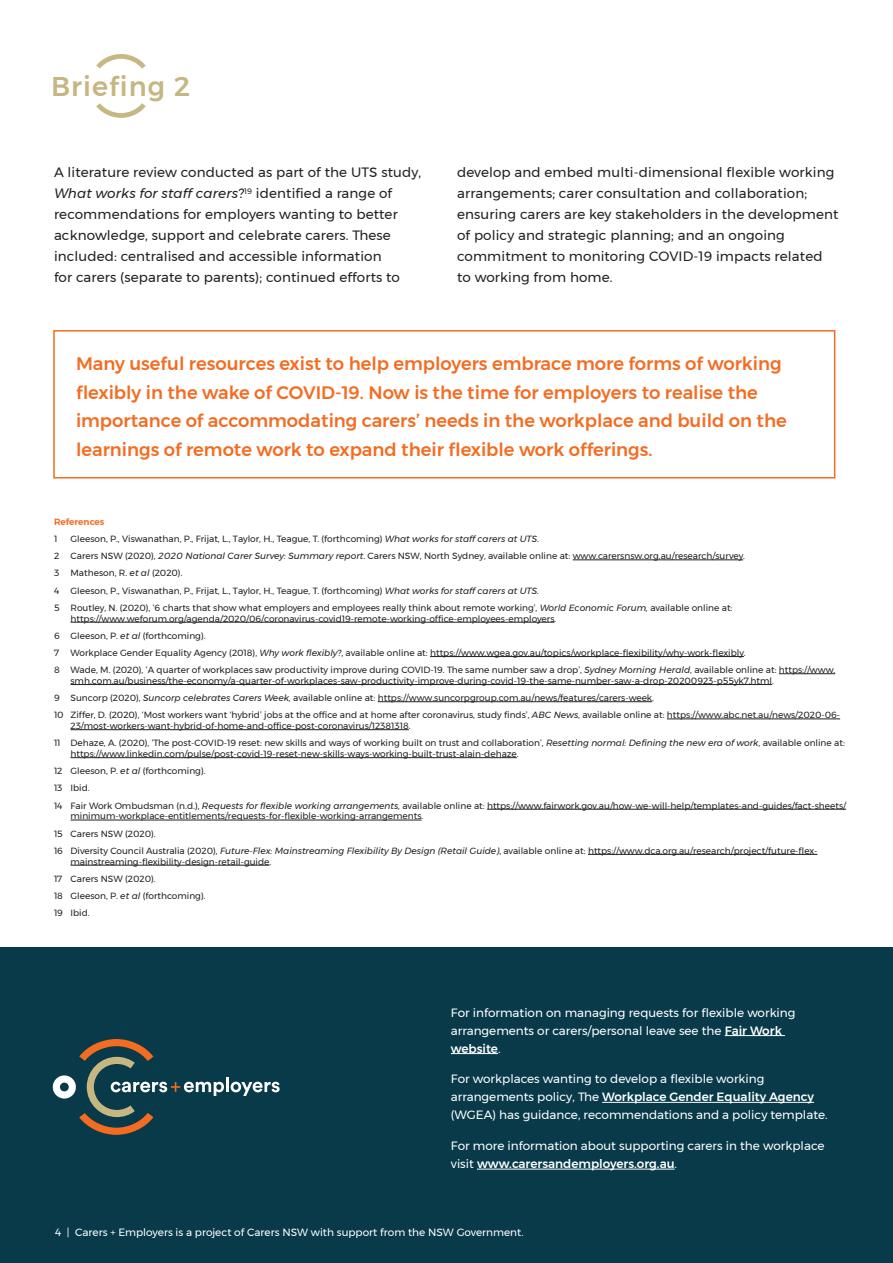
<style>
.page{position:relative;width:893px;height:1263px;background:#fff}
.page>*{position:absolute;margin:0;border:0;box-sizing:border-box;transform-origin:0 0}
.t1{font:500 27px "Montserrat";letter-spacing:.04em;color:#c6b681}
.t2{font:500 18px/28.5px "Montserrat";color:#f36c21}
.t3{font:13.5px/21px "Montserrat";letter-spacing:.01em;color:#231f20}
.t4{font:12px/18px "Montserrat";color:#fff}
.t5{font:10.5px "Montserrat";color:#fff}
.t6{font:9px/10.8px "Montserrat";color:#231f20}
.t7{font:600 9px "Montserrat";color:#f36c21}
.s1{font-style:italic}
.s2{font-weight:500}
</style>
<div class="page">
<div style="left:0;top:947px;width:893px;height:316px;background:#083a49"></div>
<hr style="left:725px;top:1035px;width:60px;height:1px;background:#fff">
<hr style="left:451px;top:1053px;width:47px;height:1px;background:#fff">
<hr style="left:602px;top:1102px;width:212px;height:1px;background:#fff">
<hr style="left:477px;top:1169px;width:198px;height:1px;background:#fff">
<hr style="left:573px;top:560px;width:170px;height:1px;background:#231f20">
<hr style="left:70px;top:622px;width:484px;height:1px;background:#231f20">
<hr style="left:430px;top:656px;width:314px;height:1px;background:#231f20">
<hr style="left:779px;top:673px;width:56px;height:1px;background:#231f20">
<hr style="left:70px;top:684px;width:702px;height:1px;background:#231f20">
<hr style="left:378px;top:701px;width:274px;height:1px;background:#231f20">
<hr style="left:667px;top:719px;width:173px;height:1px;background:#231f20">
<hr style="left:70px;top:729px;width:339px;height:1px;background:#231f20">
<hr style="left:70px;top:757px;width:447px;height:1px;background:#231f20">
<hr style="left:487px;top:809px;width:359px;height:1px;background:#231f20">
<hr style="left:70px;top:820px;width:352px;height:1px;background:#231f20">
<hr style="left:588px;top:854px;width:229px;height:1px;background:#231f20">
<hr style="left:70px;top:865px;width:200px;height:1px;background:#231f20">
<hr style="left:226px;top:1077px;width:3px;height:15px;background:#fff">
<svg style="left:231px;top:1082px;width:49px;height:14px"></svg>
<svg style="left:52px;top:1039px;width:172px;height:96px"></svg>
<svg style="left:96px;top:103px;width:50px;height:15px"></svg>
<svg style="left:96px;top:54px;width:50px;height:15px"></svg>
<div style="left:53px;top:330px;width:782px;height:148px;border:2px solid #f36c21"></div>
<p class="t1" style="left:51px;top:65px;width:140px">Briefing 2</p>
<p class="t3" style="left:54px;top:162px;width:369px">A literature review conducted as part of the UTS study, <span class="s1">What works for staff carers?</span><sup>19</sup> identified a range of recommendations for employers wanting to better acknowledge, support and celebrate carers. These included: centralised and accessible information<br>for carers (separate to parents); continued efforts to</p>
<p class="t3" style="left:457px;top:162px;width:383px">develop and embed multi-dimensional flexible working arrangements; carer consultation and collaboration; ensuring carers are key stakeholders in the development of policy and strategic planning; and an ongoing commitment to monitoring COVID-19 impacts related to working from home.</p>
<p class="t2" style="left:76px;top:349px;width:712px">Many useful resources exist to help employers embrace more forms of working flexibly in the wake of COVID-19. Now is the time for employers to realise the importance of accommodating carers’ needs in the workplace and build on the learnings of remote work to expand their flexible work offerings.</p>
<p class="t7" style="left:54px;top:514px;width:52px">References</p>
<p class="t6" style="left:54px;top:533px;width:5px">1</p>
<p class="t6" style="left:70px;top:533px;width:470px">Gleeson, P., Viswanathan, P., Frijat, L., Taylor, H., Teague, T. (forthcoming) <span class="s1">What works for staff carers at UTS</span>.</p>
<p class="t6" style="left:54px;top:550px;width:7px">2</p>
<p class="t6" style="left:70px;top:550px;width:676px">Carers NSW (2020), <span class="s1">2020 National Carer Survey: Summary report</span>. Carers NSW, North Sydney, available online at: www.carersnsw.org.au/research/survey.</p>
<p class="t6" style="left:54px;top:568px;width:130px">3 Matheson, R. <span class="s1">et al</span> (2020).</p>
<p class="t6" style="left:54px;top:585px;width:487px">4 Gleeson, P., Viswanathan, P., Frijat, L., Taylor, H., Teague, T. (forthcoming) <span class="s1">What works for staff carers at UTS.</span></p>
<p class="t6" style="left:70px;top:602px;width:663px;text-indent:-16px">5 Routley, N. (2020), ‘6 charts that show what employers and employees really think about remote working’, <span class="s1">World Economic Forum,</span> available online at: https://www.weforum.org/agenda/2020/06/coronavirus-covid19-remote-working-office-employees-employers.</p>
<p class="t6" style="left:54px;top:630px;width:153px">6 Gleeson, P. <span class="s1">et al</span> (forthcoming).</p>
<p class="t6" style="left:54px;top:647px;width:7px">7</p>
<p class="t6" style="left:70px;top:647px;width:677px">Workplace Gender Equality Agency (2018), <span class="s1">Why work flexibly?</span>, available online at: https://www.wgea.gov.au/topics/workplace-flexibility/why-work-flexibly.</p>
<p class="t6" style="left:70px;top:664px;width:766px;text-indent:-16px">8 Wade, M. (2020), ‘A quarter of workplaces saw productivity improve during COVID-19. The same number saw a drop’, <span class="s1">Sydney Morning Herald</span>, available online at: https://www. smh.com.au/business/the-economy/a-quarter-of-workplaces-saw-productivity-improve-during-covid-19-the-same-number-saw-a-drop-20200923-p55yk7.html.</p>
<p class="t6" style="left:54px;top:692px;width:602px">9 Suncorp (2020), <span class="s1">Suncorp celebrates Carers Week,</span> available online at: https://www.suncorpgroup.com.au/news/features/carers-week.</p>
<p class="t6" style="left:71px;top:709px;width:771px;text-indent:-16px">10 Ziffer, D. (2020), ‘Most workers want ‘hybrid’ jobs at the office and at home after coronavirus, study finds’, <span class="s1">ABC News</span>, available online at: https://www.abc.net.au/news/2020-06-<br>23/most-workers-want-hybrid-of-home-and-office-post-coronavirus/12381318.</p>
<p class="t6" style="left:71px;top:737px;width:776px;text-indent:-16px">11 Dehaze, A. (2020), ‘The post-COVID-19 reset: new skills and ways of working built on trust and collaboration’, <span class="s1">Resetting normal: Defining the new era of work</span>, available online at: https://www.linkedin.com/pulse/post-covid-19-reset-new-skills-ways-working-built-trust-alain-dehaze.</p>
<p class="t6" style="left:54px;top:765px;width:153px">12 Gleeson, P. <span class="s1">et al</span> (forthcoming).</p>
<p class="t6" style="left:54px;top:783px;width:37px">13 Ibid.</p>
<p class="t6" style="left:71px;top:800px;width:777px;text-indent:-16px">14 Fair Work Ombudsman (n.d.), <span class="s1">Requests for flexible working arrangements,</span> available online at: https://www.fairwork.gov.au/how-we-will-help/templates-and-guides/fact-sheets/ minimum-workplace-entitlements/requests-for-flexible-working-arrangements.</p>
<p class="t6" style="left:54px;top:828px;width:103px">15 Carers NSW (2020).</p>
<p class="t6" style="left:71px;top:845px;width:748px;text-indent:-16px">16 Diversity Council Australia (2020), <span class="s1">Future-Flex: Mainstreaming Flexibility By Design (Retail Guide)</span>, available online at: https://www.dca.org.au/research/project/future-flex&shy;mainstreaming-flexibility-design-retail-guide.</p>
<p class="t6" style="left:54px;top:873px;width:103px">17 Carers NSW (2020).</p>
<p class="t6" style="left:54px;top:890px;width:153px">18 Gleeson, P. <span class="s1">et al</span> (forthcoming).</p>
<p class="t6" style="left:54px;top:907px;width:37px">19 Ibid.</p>
<p class="t4" style="left:451px;top:1003px;width:346px">For information on managing requests for flexible working arrangements or carers/personal leave see the <span class="s2">Fair Work website</span>.</p>
<p class="t4" style="left:451px;top:1070px;width:378px">For workplaces wanting to develop a flexible working arrangements policy, The <span class="s2">Workplace Gender Equality Agency </span>(WGEA) has guidance, recommendations and a policy template.</p>
<p class="t4" style="left:451px;top:1137px;width:375px">For more information about supporting carers in the workplace visit <span class="s2">www.carersandemployers.org.au</span>.</p>
<p class="t5" style="left:55px;top:1224px;width:470px">4 | Carers + Employers is a project of Carers NSW with support from the NSW Government.</p>
</div>
